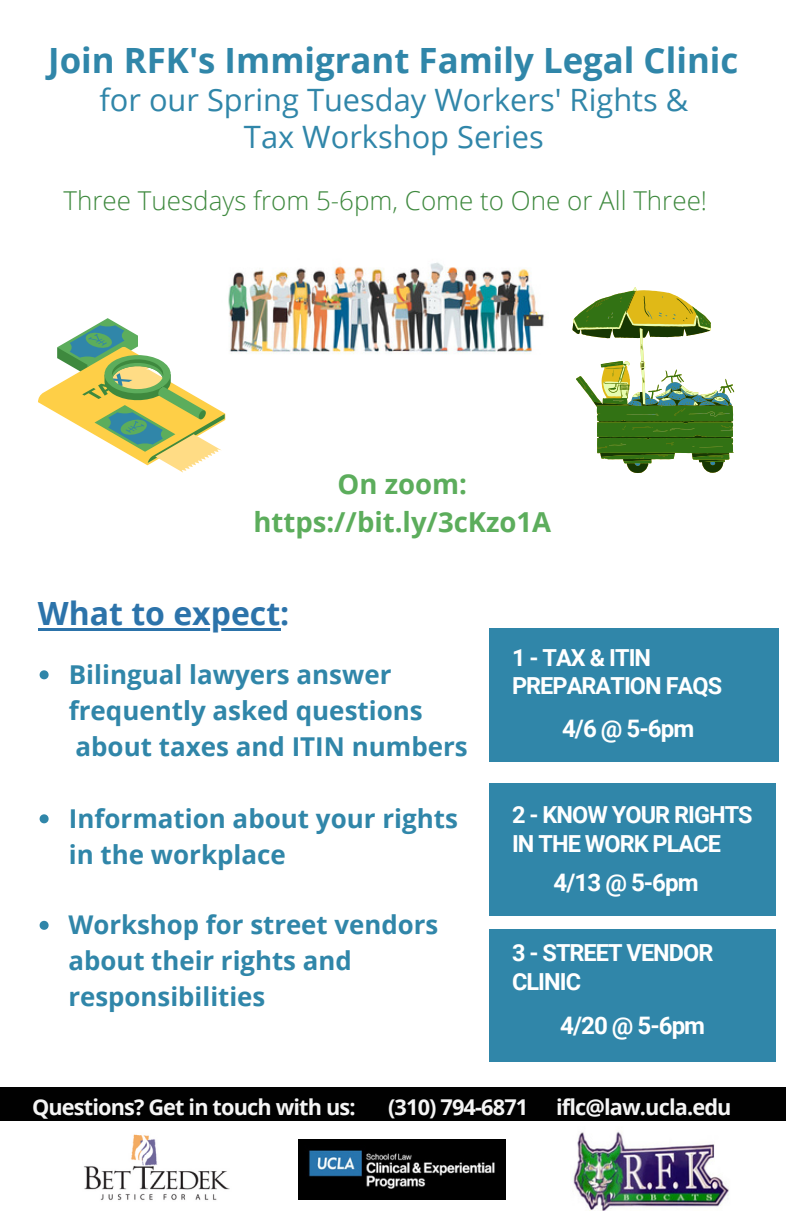
<style>
.page{position:relative;width:792px;height:1224px;background:#fff}
.page>*{position:absolute;margin:0;border:0;box-sizing:border-box;transform-origin:0 0}
.t1{font:700 34.8px "Open Sans";color:#3086a9}
.t2{font:700 32px "Open Sans";color:#2c73aa}
.t3{font:30.8px "Open Sans";color:#3086a9}
.t4{font:700 27.6px "Open Sans";color:#5cad5c}
.t5{font:700 26px/36px "Open Sans";color:#3086a9}
.t6{font:300 26px "Open Sans";color:#3e893e}
.t7{font:700 25.8px/36px "Open Sans";color:#3086a9}
.t8{font:700 24.2px "Roboto";letter-spacing:-.04em;color:#fff}
.t9{font:700 23.4px/28.4px "Roboto";letter-spacing:-.04em;color:#fff}
.t10{font:700 21.8px "Open Sans";letter-spacing:-.04em;color:#f5f5f5}
</style>
<div class="page">
<div style="left:489px;top:628px;width:290px;height:134px;background:#3086a9"></div>
<div style="left:489px;top:783px;width:287px;height:132px;background:#3086a9"></div>
<div style="left:489px;top:929px;width:287px;height:132px;background:#3086a9"></div>
<div style="left:0;top:1088px;width:786px;height:33px;background:#010101"></div>
<img style="left:299px;top:1139px;width:207px;height:60px">
<img style="left:84px;top:1134px;width:146px;height:66px">
<img style="left:573px;top:1131px;width:156px;height:80px">
<svg style="left:38px;top:318px;width:187px;height:155px"></svg>
<svg style="left:40px;top:670px;width:9px;height:9px"></svg>
<svg style="left:40px;top:814px;width:9px;height:9px"></svg>
<svg style="left:40px;top:921px;width:9px;height:9px"></svg>
<svg style="left:572px;top:287px;width:162px;height:186px"></svg>
<img style="left:221px;top:262px;width:323px;height:127px">
<hr style="left:38px;top:628px;width:242px;height:3px;background:#2c73aa">
<p class="t1" style="left:48px;top:36px;width:692px">Join RFK's Immigrant Family Legal Clinic</p>
<p class="t3" style="left:99px;top:78px;width:590px">for our Spring Tuesday Workers' Rights &amp;</p>
<p class="t3" style="left:244px;top:115px;width:301px">Tax Workshop Series</p>
<p class="t6" style="left:64px;top:183px;width:645px">Three Tuesdays from 5-6pm, Come to One or All Three!</p>
<p class="t4" style="left:338px;top:465px;width:131px">On zoom:</p>
<p class="t4" style="left:253px;top:503px;width:299px">https://bit.ly/3cKzo1A</p>
<p class="t2" style="left:38px;top:591px;width:253px">What to expect:</p>
<p class="t5" style="left:69px;top:656px;width:401px">Bilingual lawyers answer frequently asked questions about taxes and ITIN numbers</p>
<p class="t5" style="left:69px;top:800px;width:391px">Information about your rights in the workplace</p>
<p class="t7" style="left:69px;top:906px;width:371px">Workshop for street vendors about their rights and responsibilities</p>
<p class="t9" style="left:512px;top:644px;width:212px">1 - TAX &amp; ITIN<br>PREPARATION FAQS</p>
<p class="t8" style="left:562px;top:715px;width:134px">4/6 @ 5-6pm</p>
<p class="t9" style="left:512px;top:801px;width:242px">2 - KNOW YOUR RIGHTS<br>IN THE WORK PLACE</p>
<p class="t8" style="left:554px;top:869px;width:146px">4/13 @ 5-6pm</p>
<p class="t9" style="left:512px;top:939px;width:203px">3 - STREET VENDOR<br>CLINIC</p>
<p class="t8" style="left:560px;top:1012px;width:146px">4/20 @ 5-6pm</p>
<p class="t10" style="left:32px;top:1092px;width:325px">Questions? Get in touch with us:</p>
<p class="t10" style="left:388px;top:1092px;width:142px">(310) 794-6871</p>
<p class="t10" style="left:556px;top:1092px;width:177px">iflc@law.ucla.edu</p>
</div>
